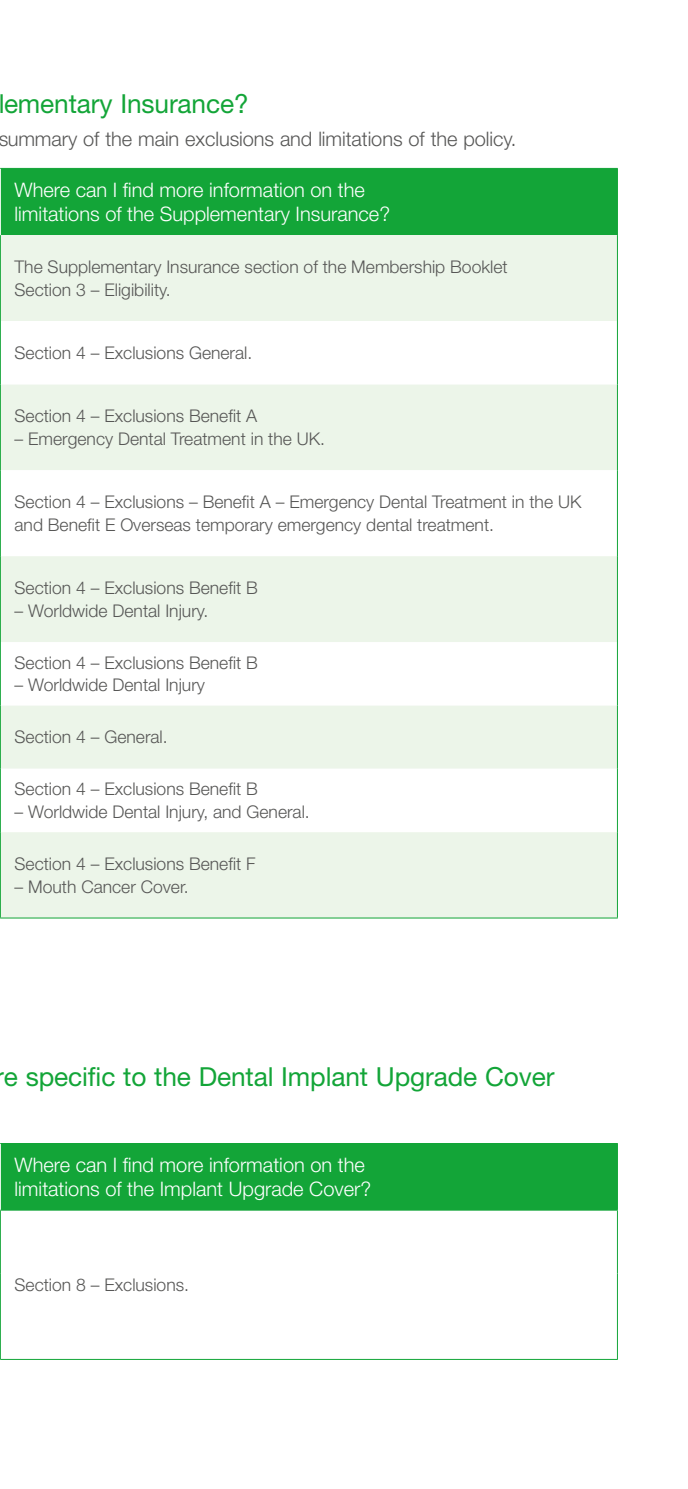
<style>
.page{position:relative;width:688px;height:1489px;background:#fff}
.page>*{position:absolute;margin:0;border:0;box-sizing:border-box;transform-origin:0 0}
.t1{font:26.25px "Helvetica Neue LT Std";letter-spacing:-.005em;color:#13a538}
.t2{font:300 20px/24px "Helvetica Neue LT Std";color:#fff}
.t3{font:300 20px "Helvetica Neue LT Std";letter-spacing:-.005em;color:#575756}
.t4{font:300 17.5px/22.5px "Helvetica Neue LT Std";color:#575756}
</style>
<div class="page">
<div style="left:1px;top:169px;width:615px;height:66px;background:#13a538"></div>
<div style="left:1px;top:235px;width:615px;height:682px;background:#ecf5e9"></div>
<svg style="left:1px;top:321px;width:615px;height:511px"></svg>
<hr style="left:0;top:235px;width:1px;height:86px;background:#13a538">
<hr style="left:0;top:321px;width:1px;height:63px;background:#13a538">
<hr style="left:0;top:384px;width:1px;height:86px;background:#13a538">
<hr style="left:0;top:470px;width:1px;height:86px;background:#13a538">
<hr style="left:0;top:642px;width:1px;height:63px;background:#13a538">
<hr style="left:0;top:705px;width:1px;height:63px;background:#13a538">
<hr style="left:0;top:768px;width:1px;height:64px;background:#13a538">
<hr style="left:0;top:832px;width:1px;height:85px;background:#13a538">
<hr style="left:0;top:168px;width:617px;height:1px;background:#13a538">
<hr style="left:616px;top:169px;width:1px;height:66px;background:#13a538">
<hr style="left:616px;top:235px;width:1px;height:86px;background:#13a538">
<hr style="left:616px;top:321px;width:1px;height:63px;background:#13a538">
<hr style="left:616px;top:384px;width:1px;height:86px;background:#13a538">
<hr style="left:616px;top:470px;width:1px;height:86px;background:#13a538">
<hr style="left:616px;top:642px;width:1px;height:63px;background:#13a538">
<hr style="left:616px;top:705px;width:1px;height:63px;background:#13a538">
<hr style="left:616px;top:768px;width:1px;height:64px;background:#13a538">
<hr style="left:616px;top:832px;width:1px;height:85px;background:#13a538">
<hr style="left:0;top:917px;width:617px;height:1px;background:#13a538">
<hr style="left:0;top:556px;width:1px;height:86px;background:#13a538">
<hr style="left:616px;top:556px;width:1px;height:86px;background:#13a538">
<div style="left:1px;top:1143px;width:615px;height:66px;background:#13a538"></div>
<hr style="left:0;top:1142px;width:617px;height:1px;background:#13a538">
<hr style="left:616px;top:1143px;width:1px;height:66px;background:#13a538">
<hr style="left:0;top:1209px;width:617px;height:1px;background:#13a538">
<hr style="left:0;top:1210px;width:1px;height:62px;background:#13a538">
<hr style="left:616px;top:1210px;width:1px;height:63px;background:#13a538">
<hr style="left:0;top:1273px;width:1px;height:85px;background:#13a538">
<hr style="left:616px;top:1273px;width:1px;height:85px;background:#13a538">
<hr style="left:0;top:1358px;width:617px;height:1px;background:#13a538">
<h1 class="t1" style="left:-2px;top:88px;width:252px">lementary Insurance?</h1>
<p class="t3" style="left:-2px;top:127px;width:519px">summary of the main exclusions and limitations of the policy.</p>
<p class="t2" style="left:15px;top:177px;width:377px">Where can I find more information on the limitations of the Supplementary Insurance?</p>
<p class="t4" style="left:15px;top:255px;width:494px">The Supplementary Insurance section of the Membership Booklet<br>Section 3 – Eligibility.</p>
<p class="t4" style="left:15px;top:341px;width:239px">Section 4 – Exclusions General.</p>
<p class="t4" style="left:15px;top:404px;width:244px">Section 4 – Exclusions Benefit A</p>
<p class="t4" style="left:15px;top:427px;width:312px">– Emergency Dental Treatment in the UK.</p>
<p class="t4" style="left:15px;top:490px;width:568px">Section 4 – Exclusions – Benefit A – Emergency Dental Treatment in the UK and Benefit E Overseas temporary emergency dental treatment.</p>
<p class="t4" style="left:15px;top:576px;width:245px">Section 4 – Exclusions Benefit B</p>
<p class="t4" style="left:15px;top:598px;width:195px">– Worldwide Dental Injury.</p>
<p class="t4" style="left:15px;top:650px;width:245px">Section 4 – Exclusions Benefit B</p>
<p class="t4" style="left:15px;top:673px;width:192px">– Worldwide Dental Injury</p>
<p class="t4" style="left:15px;top:725px;width:155px">Section 4 – General.</p>
<p class="t4" style="left:15px;top:777px;width:245px">Section 4 – Exclusions Benefit B</p>
<p class="t4" style="left:15px;top:800px;width:296px">– Worldwide Dental Injury, and General.</p>
<p class="t4" style="left:15px;top:852px;width:242px">Section 4 – Exclusions Benefit F</p>
<p class="t4" style="left:15px;top:874px;width:176px">– Mouth Cancer Cover.</p>
<h1 class="t1" style="left:-4px;top:1060px;width:560px">re specific to the Dental Implant Upgrade Cover</h1>
<p class="t2" style="left:15px;top:1152px;width:358px">Where can I find more information on the limitations of the Implant Upgrade Cover?</p>
<p class="t4" style="left:15px;top:1273px;width:176px">Section 8 – Exclusions.</p>
</div>
